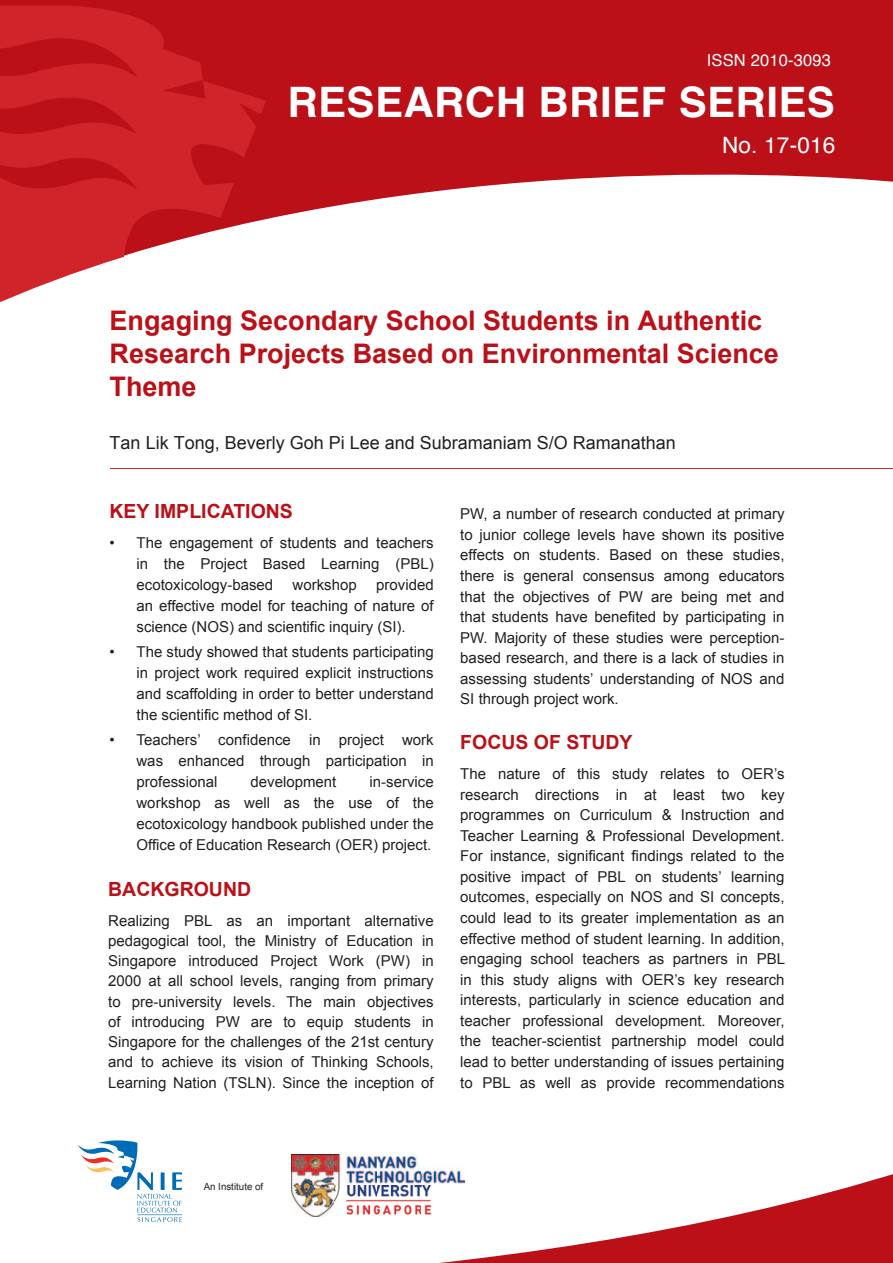
<style>
.page{position:relative;width:893px;height:1263px;background:#fff}
.page>*{position:absolute;margin:0;border:0;box-sizing:border-box;transform-origin:0 0}
.t1{font:700 42px "Helvetica";letter-spacing:.01em;color:#fff}
.t2{font:700 27px/33px "Arial";color:#bb1018}
.t3{font:22.5px "Helvetica";letter-spacing:.01em;color:#fff}
.t4{font:700 19.5px "Arial";color:#bb1018}
.t5{font:18px "Arial";color:#231f20}
.t6{font:16.5px "Helvetica";letter-spacing:.01em;color:#fff}
.t7{font:15px/20.5px "Arial";color:#231f20;text-align:justify}
.t8{font:9.75px "Arial";color:#231f20}
</style>
<div class="page">
<svg style="left:0;top:0;width:893px;height:219px;background:#c5333a"></svg>
<svg style="left:306px;top:1174px;width:587px;height:89px"></svg>
<hr style="left:110px;top:468px;width:783px;height:1px;background:#d1232a">
<svg style="left:0;top:5px;width:266px;height:297px;background:#d13d43"></svg>
<svg style="left:77px;top:1140px;width:105px;height:82px"></svg>
<img style="left:291px;top:1154px;width:174px;height:62px">
<p class="t6" style="left:707px;top:48px;width:126px">ISSN 2010-3093</p>
<h1 class="t1" style="left:287px;top:69px;width:549px">RESEARCH BRIEF SERIES</h1>
<h3 class="t3" style="left:722px;top:128px;width:115px">No. 17-016</h3>
<h2 class="t2" style="left:110px;top:305px;width:671px">Engaging Secondary School Students in Authentic<br>Research Projects Based on Environmental Science<br>Theme</h2>
<p class="t5" style="left:110px;top:430px;width:568px">Tan Lik Tong, Beverly Goh Pi Lee and Subramaniam S/O Ramanathan</p>
<h3 class="t4" style="left:109px;top:498px;width:185px">KEY IMPLICATIONS</h3>
<p class="t7" style="left:136px;top:532px;width:299px;line-height:21px;text-indent:-27px">• The engagement of students and teachers in the Project Based Learning (PBL) ecotoxicology-based</p>
<p class="t7" style="left:136px;top:574px;width:299px;line-height:21px;text-indent:240px">provided an effective model for teaching of nature of science (NOS) and scientific inquiry (SI).</p>
<p class="t7" style="left:136px;top:641px;width:299px;line-height:21px;text-indent:-27px">• The study showed that students participating in project work required explicit instructions and scaffolding in order to better understand the scientific method of SI.</p>
<p class="t7" style="left:136px;top:729px;width:299px;line-height:21px;text-indent:-27px">• Teachers’ confidence in project work was enhanced through participation in professional</p>
<p class="t7" style="left:293px;top:574px;width:66px">workshop</p>
<p class="t7" style="left:136px;top:771px;width:299px;line-height:21px;text-indent:233px">in-service workshop as well as the use of the ecotoxicology handbook published under the Office of Education Research (OER) project.</p>
<p class="t7" style="left:251px;top:772px;width:87px">development</p>
<h3 class="t4" style="left:108px;top:877px;width:144px">BACKGROUND</h3>
<p class="t7" style="left:108px;top:910px;width:327px">Realizing PBL as an important alternative pedagogical tool, the Ministry of Education in Singapore introduced Project Work (PW) in 2000 at all school levels, ranging from primary to pre-university levels. The main objectives of introducing PW are to equip students in Singapore for the challenges of the 21st century and to achieve its vision of Thinking Schools, Learning Nation (TSLN). Since the inception of</p>
<p class="t7" style="left:460px;top:504px;width:326px">PW, a number of research conducted at primary to junior college levels have shown its positive effects on students. Based on these studies, there is general consensus among educators that the objectives of PW are being met and that students have benefited by participating in PW. Majority of these studies were perception&shy;based research, and there is a lack of studies in assessing students’ understanding of NOS and SI through project work.</p>
<h3 class="t4" style="left:460px;top:730px;width:174px">FOCUS OF STUDY</h3>
<p class="t7" style="left:460px;top:764px;width:326px">The nature of this study relates to OER’s research directions in at least two key programmes on Curriculum &amp; Instruction and Teacher Learning &amp; Professional Development.<br>For instance, significant findings related to the positive impact of PBL on students’ learning outcomes, especially on NOS and SI concepts, could lead to its greater implementation as an effective method of student learning. In addition, engaging school teachers as partners in PBL in this study aligns with OER’s key research interests, particularly in science education and teacher professional development. Moreover, the teacher-scientist partnership model could lead to better understanding of issues pertaining to PBL as well as provide recommendations</p>
<p class="t8" style="left:204px;top:1180px;width:61px">An Institute of</p>
</div>
